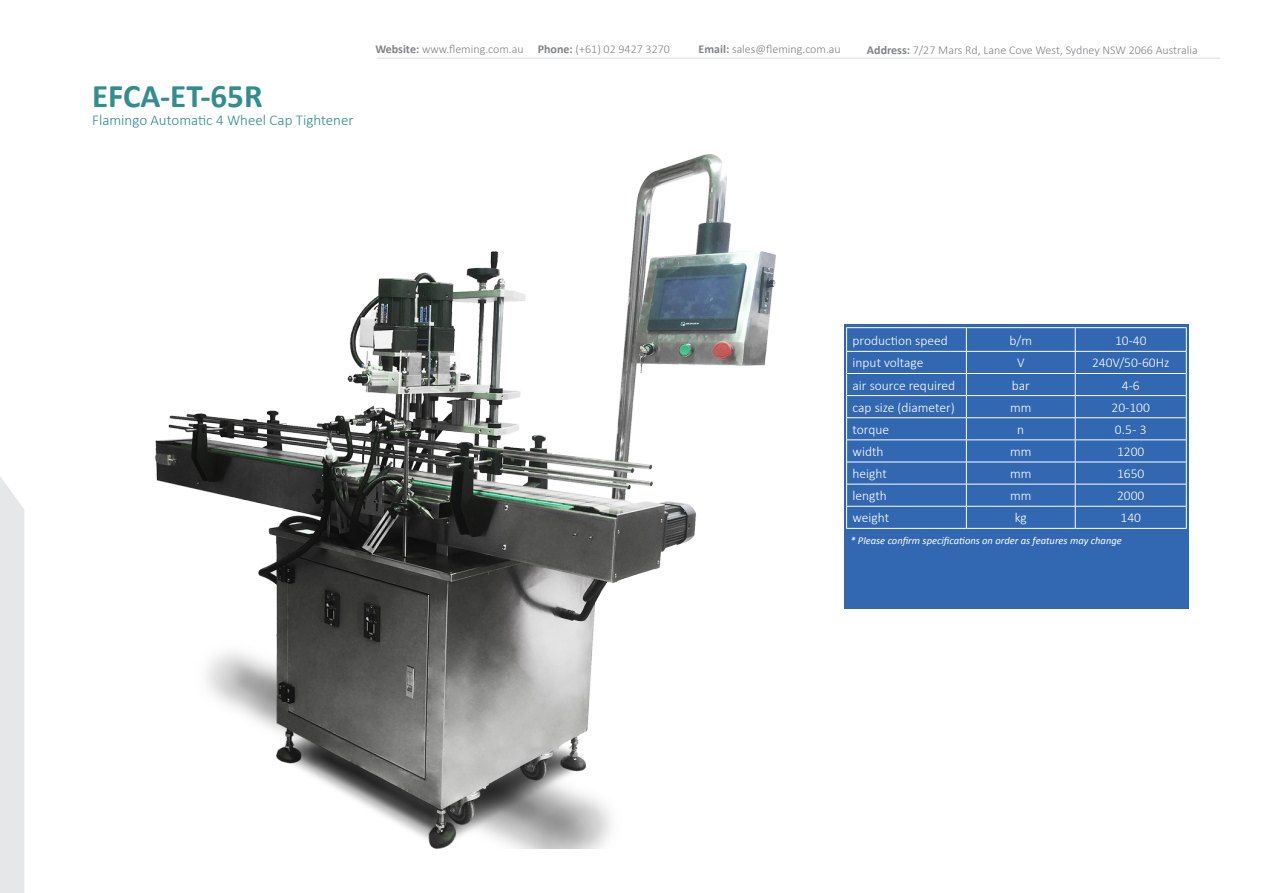
<style>
.page{position:relative;width:1263px;height:893px;background:#fff}
.page>*{position:absolute;margin:0;border:0;box-sizing:border-box;transform-origin:0 0}
.t1{font:700 33px "Calibri";color:#318d8e}
.t2{font:300 15px "Calibri";color:#2f8c8e}
.t3{font:300 13.5px "Calibri";color:#fff}
.t4{font:300 12px "Calibri";color:#808285}
.t5{font:italic 10.5px "Calibri";color:#fff}
.s1{font-weight:700}
</style>
<div class="page">
<hr style="left:377px;top:58px;width:843px;height:1px;background:#e6e7e9">
<div style="left:844px;top:324px;width:345px;height:285px;background:#3268b2"></div>
<div style="left:0;top:477px;width:24px;height:416px;background:#e6e7e9"></div>
<img style="left:156px;top:155px;width:620px;height:694px">
<hr style="left:846px;top:327px;width:120px;height:1px;background:#fff">
<hr style="left:966px;top:327px;width:109px;height:1px;background:#fff">
<hr style="left:1075px;top:327px;width:112px;height:1px;background:#fff">
<hr style="left:847px;top:351px;width:119px;height:1px;background:#fff">
<hr style="left:966px;top:351px;width:109px;height:1px;background:#fff">
<hr style="left:1075px;top:351px;width:111px;height:1px;background:#fff">
<hr style="left:847px;top:373px;width:119px;height:1px;background:#fff">
<hr style="left:966px;top:373px;width:109px;height:1px;background:#fff">
<hr style="left:1075px;top:373px;width:111px;height:1px;background:#fff">
<hr style="left:847px;top:395px;width:119px;height:1px;background:#fff">
<hr style="left:966px;top:395px;width:109px;height:1px;background:#fff">
<hr style="left:1075px;top:395px;width:111px;height:1px;background:#fff">
<hr style="left:847px;top:417px;width:119px;height:1px;background:#fff">
<hr style="left:966px;top:417px;width:109px;height:1px;background:#fff">
<hr style="left:1075px;top:417px;width:111px;height:1px;background:#fff">
<hr style="left:847px;top:439px;width:119px;height:1px;background:#fff">
<hr style="left:966px;top:439px;width:109px;height:1px;background:#fff">
<hr style="left:1075px;top:439px;width:111px;height:1px;background:#fff">
<hr style="left:847px;top:462px;width:119px;height:1px;background:#fff">
<hr style="left:966px;top:462px;width:109px;height:1px;background:#fff">
<hr style="left:1075px;top:462px;width:111px;height:1px;background:#fff">
<hr style="left:847px;top:484px;width:119px;height:1px;background:#fff">
<hr style="left:966px;top:484px;width:109px;height:1px;background:#fff">
<hr style="left:1075px;top:484px;width:111px;height:1px;background:#fff">
<hr style="left:847px;top:506px;width:119px;height:1px;background:#fff">
<hr style="left:966px;top:506px;width:109px;height:1px;background:#fff">
<hr style="left:1075px;top:506px;width:111px;height:1px;background:#fff">
<hr style="left:846px;top:528px;width:120px;height:1px;background:#fff">
<hr style="left:966px;top:528px;width:109px;height:1px;background:#fff">
<hr style="left:1075px;top:528px;width:112px;height:1px;background:#fff">
<svg style="left:846px;top:328px;width:1px;height:200px"></svg>
<svg style="left:966px;top:328px;width:1px;height:200px"></svg>
<svg style="left:1075px;top:328px;width:1px;height:200px"></svg>
<svg style="left:1186px;top:328px;width:1px;height:200px"></svg>
<p class="t1" style="left:92px;top:75px;width:172px">EFCA-ET-65R</p>
<p class="t2" style="left:92px;top:111px;width:263px">Flamingo Automatic 4 Wheel Cap Tightener</p>
<p class="t4" style="left:375px;top:42px;width:296px"><span class="s1">Website:</span> www.fleming.com.au <span class="s1">Phone:</span> (+61) 02 9427 3270</p>
<p class="t4" style="left:698px;top:42px;width:144px"><span class="s1">Email:</span> sales@fleming.com.au</p>
<p class="t4" style="left:867px;top:42px;width:332px"><span class="s1">Address:</span> 7/27 Mars Rd, Lane Cove West, Sydney NSW 2066 Australia</p>
<p class="t3" style="left:853px;top:332px;width:97px">production speed</p>
<p class="t3" style="left:1009px;top:332px;width:24px">b/m</p>
<p class="t3" style="left:1115px;top:332px;width:33px">10-40</p>
<p class="t3" style="left:853px;top:355px;width:72px">input voltage</p>
<p class="t3" style="left:1017px;top:355px;width:9px">V</p>
<p class="t3" style="left:1092px;top:355px;width:79px">240V/50-60Hz</p>
<p class="t3" style="left:853px;top:377px;width:104px">air source required</p>
<p class="t3" style="left:1012px;top:377px;width:20px">bar</p>
<p class="t3" style="left:1122px;top:377px;width:19px">4-6</p>
<p class="t3" style="left:853px;top:399px;width:104px">cap size (diameter)</p>
<p class="t3" style="left:1010px;top:399px;width:23px">mm</p>
<p class="t3" style="left:1111px;top:399px;width:40px">20-100</p>
<p class="t3" style="left:853px;top:421px;width:38px">torque</p>
<p class="t3" style="left:1017px;top:421px;width:9px">n</p>
<p class="t3" style="left:1115px;top:421px;width:33px">0.5 - 3</p>
<p class="t3" style="left:853px;top:443px;width:32px">width</p>
<p class="t3" style="left:1010px;top:443px;width:23px">mm</p>
<p class="t3" style="left:1117px;top:443px;width:29px">1200</p>
<p class="t3" style="left:853px;top:465px;width:36px">height</p>
<p class="t3" style="left:1010px;top:465px;width:23px">mm</p>
<p class="t3" style="left:1117px;top:465px;width:29px">1650</p>
<p class="t3" style="left:853px;top:487px;width:36px">length</p>
<p class="t3" style="left:1010px;top:487px;width:23px">mm</p>
<p class="t3" style="left:1117px;top:487px;width:29px">2000</p>
<p class="t3" style="left:853px;top:509px;width:38px">weight</p>
<p class="t3" style="left:1015px;top:509px;width:14px">kg</p>
<p class="t3" style="left:1120px;top:509px;width:22px">140</p>
<p class="t5" style="left:850px;top:534px;width:273px">* Please confirm specifications on order as features may change</p>
</div>
